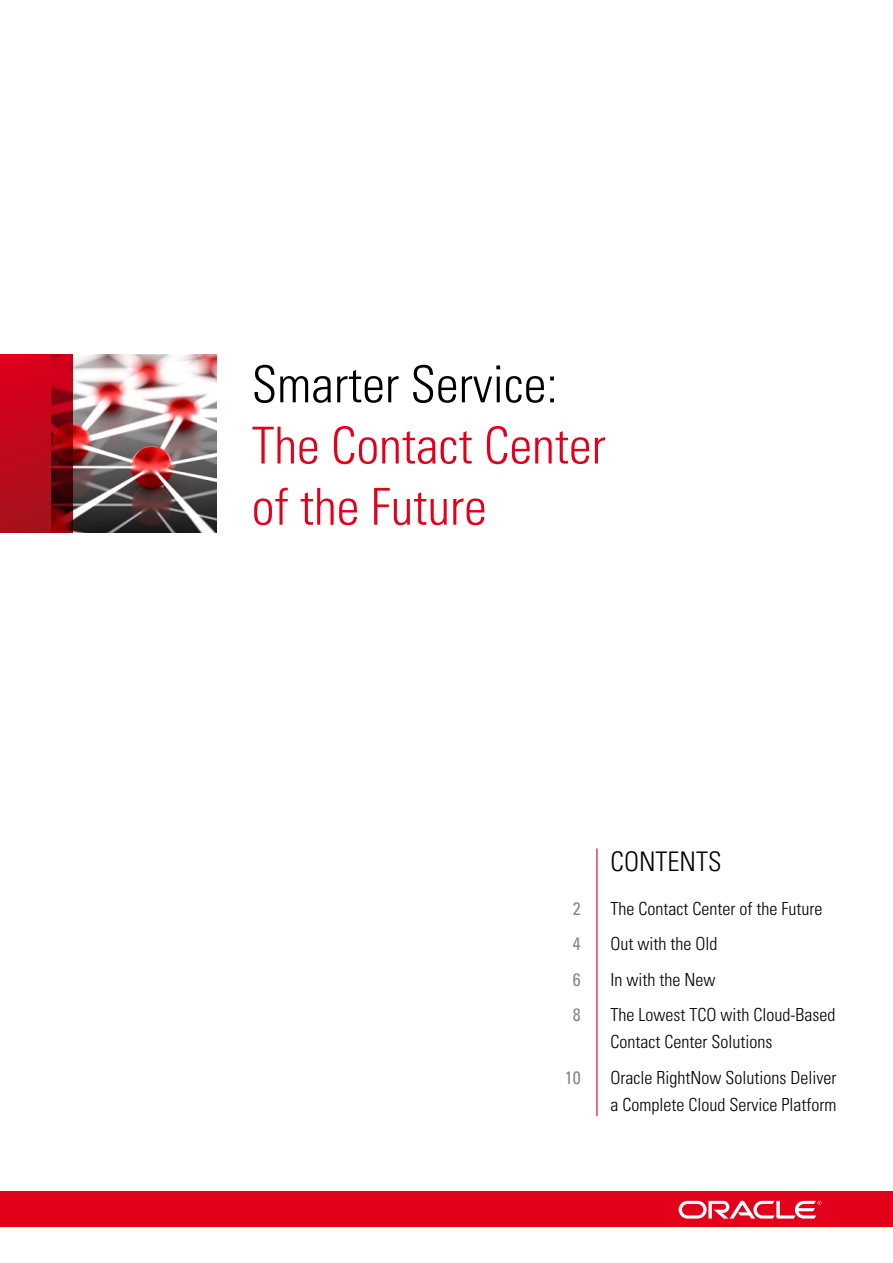
<style>
.page{position:relative;width:893px;height:1263px;background:#fff}
.page>*{position:absolute;margin:0;border:0;box-sizing:border-box;transform-origin:0 0}
.t1{font:300 condensed 51px/61.2px "Univers";color:#e2001a}
.t2{font:300 condensed 51px "Univers";color:#000}
.t3{font:300 condensed 27px "Univers";color:#000}
.t4{font:300 condensed 18px/27px "Univers";color:#000}
.t5{font:condensed 18px "Univers";color:#87888a}
</style>
<div class="page">
<img style="left:72px;top:354px;width:144px;height:179px">
<div style="left:0;top:1191px;width:893px;height:36px;background:#e2001a"></div>
<svg style="left:679px;top:1201px;width:142px;height:17px"></svg>
<svg style="left:0;top:354px;width:72px;height:179px"></svg>
<hr style="left:596px;top:848px;width:1px;height:268px;background:#e2001a">
<h1 class="t2" style="left:252px;top:354px;width:307px">Smarter Service:</h1>
<h1 class="t1" style="left:252px;top:415px;width:355px">The Contact Center of the Future</h1>
<h2 class="t3" style="left:610px;top:845px;width:99px">Contents</h2>
<p class="t5" style="left:573px;top:897px;width:9px">2</p>
<p class="t4" style="left:610px;top:895px;width:213px">The Contact Center of the Future</p>
<p class="t5" style="left:573px;top:932px;width:9px">4</p>
<p class="t4" style="left:610px;top:930px;width:108px">Out with the Old</p>
<p class="t5" style="left:573px;top:968px;width:9px">6</p>
<p class="t4" style="left:610px;top:966px;width:106px">In with the New</p>
<p class="t5" style="left:573px;top:1003px;width:9px">8</p>
<p class="t4" style="left:610px;top:1001px;width:226px">The Lowest TCO with Cloud-Based<br>Contact Center Solutions</p>
<p class="t5" style="left:565px;top:1066px;width:17px">10</p>
<p class="t4" style="left:610px;top:1064px;width:227px">Oracle RightNow Solutions Deliver a Complete Cloud Service Platform</p>
</div>
